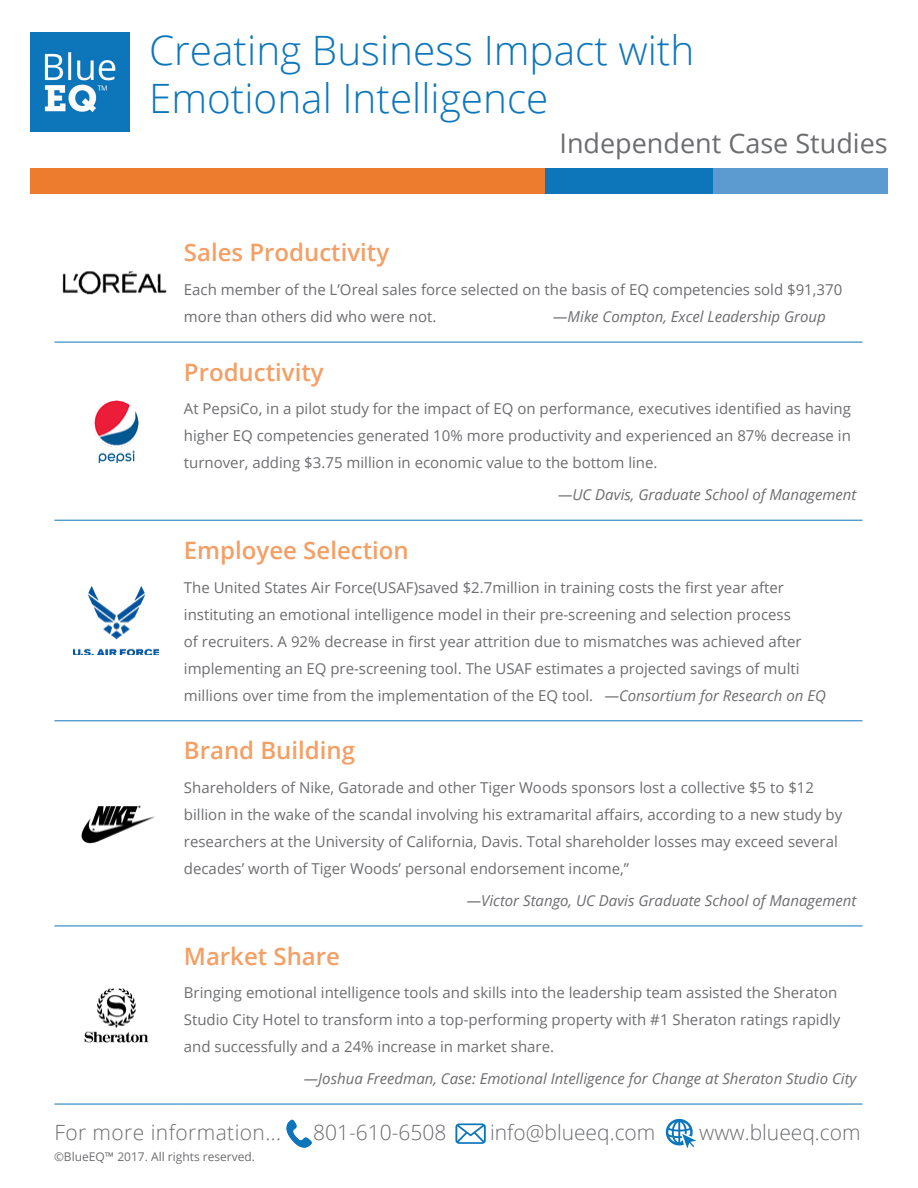
<style>
.page{position:relative;width:918px;height:1188px;background:#fff}
.page>*{position:absolute;margin:0;border:0;box-sizing:border-box;transform-origin:0 0}
.Section_Title{font:300 40.5px/48.6px "Open Sans";color:#0d76bb}
.Section_Module_Numbe{font:27px "Open Sans";color:#6c6d70}
.Subhead_2{font:600 24px "Open Sans";color:#f39f65}
.t1{font:300 21px "Open Sans";color:#6c6d70}
.t2{font:300 21px "Open Sans";letter-spacing:.02em;color:#6c6d70}
.Body{font:15px/27px "Open Sans";color:#6c6d70}
.Body-2{font:italic 15px "Open Sans";color:#6c6d70}
.t3{font:12px "Open Sans";color:#6c6d70}
.s1{font-style:italic}
</style>
<div class="page">
<svg style="left:666px;top:1119px;width:30px;height:29px"></svg>
<svg style="left:286px;top:1120px;width:26px;height:28px"></svg>
<svg style="left:455px;top:1123px;width:31px;height:21px"></svg>
<div style="left:30px;top:169px;width:515px;height:25px;background:#ee7c2f"></div>
<div style="left:545px;top:169px;width:168px;height:25px;background:#0d76bb"></div>
<div style="left:713px;top:169px;width:175px;height:25px;background:#5b9bd0"></div>
<hr style="left:54px;top:342px;width:124px;height:1px;background:#0d76bb">
<hr style="left:178px;top:342px;width:685px;height:1px;background:#0d76bb">
<hr style="left:54px;top:520px;width:124px;height:1px;background:#0d76bb">
<hr style="left:178px;top:520px;width:685px;height:1px;background:#0d76bb">
<hr style="left:54px;top:721px;width:124px;height:1px;background:#0d76bb">
<hr style="left:178px;top:721px;width:685px;height:1px;background:#0d76bb">
<hr style="left:54px;top:926px;width:124px;height:1px;background:#0d76bb">
<hr style="left:178px;top:926px;width:685px;height:1px;background:#0d76bb">
<hr style="left:54px;top:1104px;width:124px;height:1px;background:#0d76bb">
<hr style="left:178px;top:1104px;width:685px;height:1px;background:#0d76bb">
<img style="left:62px;top:271px;width:105px;height:24px">
<img style="left:94px;top:400px;width:45px;height:62px">
<img style="left:74px;top:587px;width:85px;height:67px">
<img style="left:81px;top:805px;width:73px;height:38px">
<img style="left:84px;top:988px;width:65px;height:54px">
<img style="left:30px;top:32px;width:100px;height:100px">
<p class="Section_Title" style="left:149px;top:25px;width:547px">Creating Business Impact with<br>Emotional Intelligence</p>
<p class="Section_Module_Numbe" style="left:559px;top:125px;width:330px">Independent Case Studies</p>
<p class="Subhead_2" style="left:184px;top:236px;width:207px">Sales Productivity</p>
<p class="Body" style="left:184px;top:276px;width:660px">Each member of the L’Oreal sales force selected on the basis of EQ competencies sold $91,370 more than others did who were not.</p>
<p class="Body-2" style="left:553px;top:306px;width:274px">—Mike Compton, Excel Leadership Group</p>
<p class="Subhead_2" style="left:184px;top:356px;width:141px">Productivity</p>
<p class="Body" style="left:184px;top:395px;width:669px;text-align:justify">At PepsiCo, in a pilot study for the impact of EQ on performance, executives identified as having higher EQ competencies generated 10% more productivity and experienced an 87% decrease in turnover, adding $3.75 million in economic value to the bottom line.</p>
<p class="Body-2" style="left:558px;top:484px;width:300px">—UC Davis, Graduate School of Management</p>
<p class="Subhead_2" style="left:184px;top:534px;width:226px">Employee Selection</p>
<p class="Body" style="left:184px;top:573px;width:643px">The United States Air Force(USAF)saved $2.7million in training costs the first year after instituting an emotional intelligence model in their pre-screening and selection process<br>of recruiters. A 92% decrease in first year attrition due to mismatches was achieved after implementing an EQ pre-screening tool. The USAF estimates a projected savings of multi millions over time from the implementation of the EQ tool. <span class="s1">—Consortium for Research on EQ</span></p>
<p class="Subhead_2" style="left:184px;top:734px;width:173px">Brand Building</p>
<p class="Body" style="left:184px;top:774px;width:660px">Shareholders of Nike, Gatorade and other Tiger Woods sponsors lost a collective $5 to $12 billion in the wake of the scandal involving his extramarital affairs, according to a new study by researchers at the University of California, Davis. Total shareholder losses may exceed several decades’ worth of Tiger Woods’ personal endorsement income,”</p>
<p class="Body-2" style="left:467px;top:890px;width:391px">—Victor Stango, UC Davis Graduate School of Management</p>
<p class="Subhead_2" style="left:184px;top:939px;width:158px">Market Share</p>
<p class="Body" style="left:184px;top:979px;width:658px">Bringing emotional intelligence tools and skills into the leadership team assisted the Sheraton<br>Studio City Hotel to transform into a top-performing property with #1 Sheraton ratings rapidly and successfully and a 24% increase in market share.</p>
<p class="Body-2" style="left:304px;top:1068px;width:554px">—Joshua Freedman, Case: Emotional Intelligence for Change at Sheraton Studio City</p>
<h3 class="t2" style="left:54px;top:1118px;width:228px">For more information...</h3>
<h3 class="t1" style="left:313px;top:1118px;width:135px">801-610-6508</h3>
<h3 class="t1" style="left:490px;top:1118px;width:167px">info@blueeq.com</h3>
<h3 class="t1" style="left:699px;top:1118px;width:163px">www.blueeq.com</h3>
<p class="t3" style="left:54px;top:1149px;width:203px">©BlueEQ™ 2017. All rights reserved.</p>
</div>
